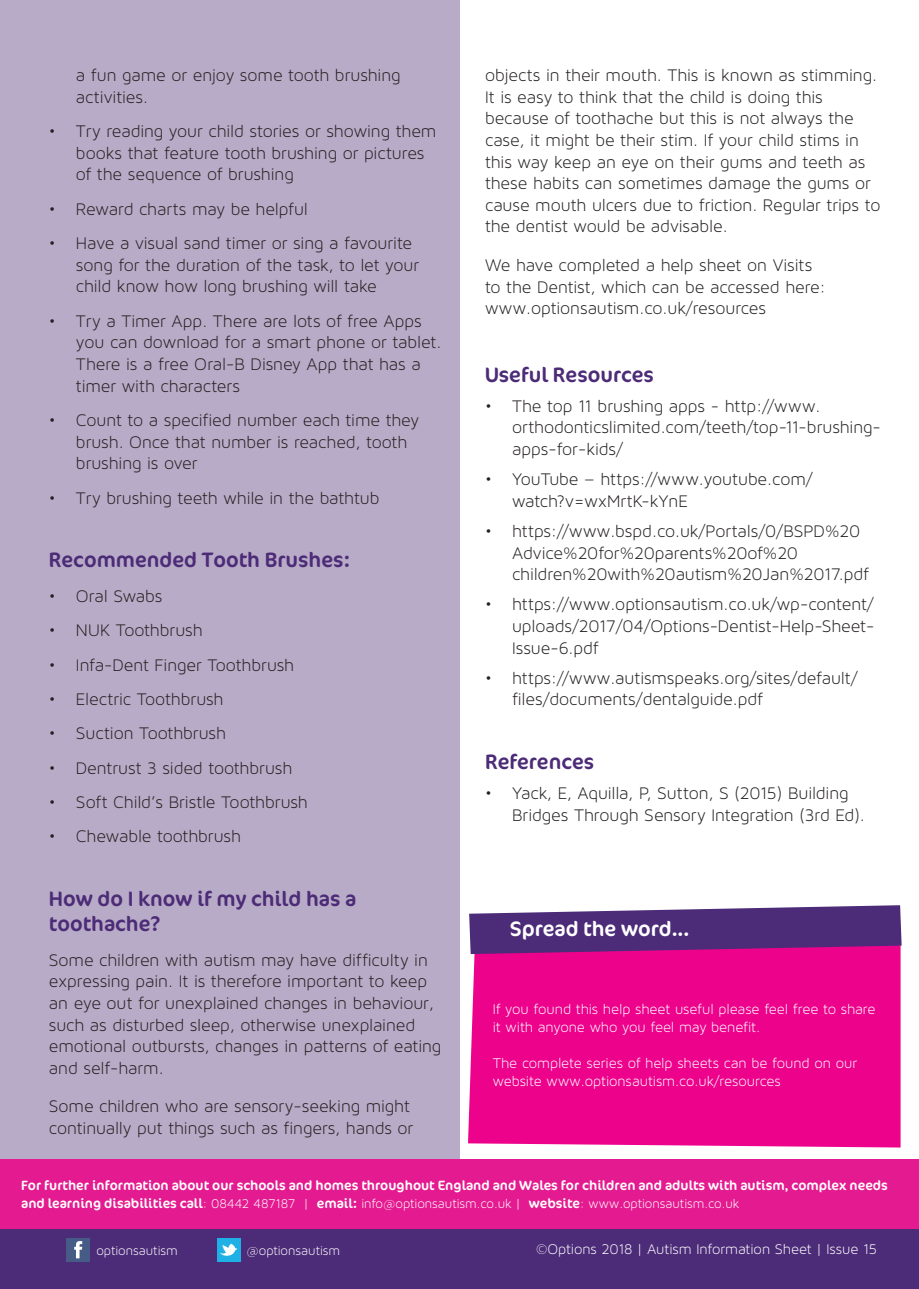
<style>
.page{position:relative;width:919px;height:1289px;background:#fff}
.page>*{position:absolute;margin:0;border:0;box-sizing:border-box;transform-origin:0 0}
.t1{font:21px/25.2px "Cocon";color:#4c2b77}
.t2{font:21px "Cocon";color:#fff}
.t3{font:18px/21.6px "Maven Pro Light 300";letter-spacing:-.005em;color:#231f20}
.t4{font:15px/18px "Maven Pro Light 300";letter-spacing:-.005em;color:#fff}
.t5{font:13.5px/18px "Cocon";color:#fff}
.t6{font:13.5px "Maven Pro Light 300";letter-spacing:-.005em;color:#fff}
.s1{font-family:"Maven Pro Light 300"}
</style>
<div class="page">
<div style="left:0;top:1222px;width:918px;height:66px;background:#4c2b78"></div>
<div style="left:67px;top:1238px;width:23px;height:23px;background:#465c87"></div>
<svg style="left:74px;top:1241px;width:8px;height:17px"></svg>
<div style="left:217px;top:1238px;width:23px;height:23px;background:#1fb0e6"></div>
<svg style="left:220px;top:1243px;width:17px;height:13px"></svg>
<div style="left:0;top:0;width:459px;height:1222px;background:#b8abc7"></div>
<div style="left:0;top:1159px;width:918px;height:69px;background:#e41b90"></div>
<div style="left:468px;top:954px;width:432px;height:193px;background:#ed028c"></div>
<svg style="left:469px;top:905px;width:432px;height:49px;background:#6a3b86"></svg>
<p class="t3" style="left:76px;top:64px;width:326px">a fun game or enjoy some tooth brushing activities.</p>
<p class="t3" style="left:76px;top:120px;width:362px;text-indent:-27px">• Try reading your child stories or showing them books that feature tooth brushing or pictures of the sequence of brushing</p>
<p class="t3" style="left:49px;top:198px;width:260px">• Reward charts may be helpful</p>
<p class="t3" style="left:76px;top:232px;width:345px;text-indent:-27px">• Have a visual sand timer or sing a favourite song for the duration of the task, to let your child know how long brushing will take</p>
<p class="t3" style="left:76px;top:310px;width:367px;text-indent:-27px">• Try a Timer App. There are lots of free Apps you can download for a smart phone or tablet.<br>There is a free Oral-B Disney App that has a timer with characters</p>
<p class="t3" style="left:76px;top:409px;width:345px;text-indent:-27px">• Count to a specified number each time they brush. Once that number is reached, tooth brushing is over</p>
<p class="t3" style="left:49px;top:486px;width:332px">• Try brushing teeth while in the bathtub</p>
<p class="t1" style="left:49px;top:547px;width:303px">Recommended Tooth Brushes:</p>
<p class="t3" style="left:49px;top:585px;width:115px">• Oral Swabs</p>
<p class="t3" style="left:49px;top:619px;width:155px">• NUK Toothbrush</p>
<p class="t3" style="left:49px;top:653px;width:247px">• Infa-Dent Finger Toothbrush</p>
<p class="t3" style="left:49px;top:688px;width:176px">• Electric Toothbrush</p>
<p class="t3" style="left:49px;top:722px;width:178px">• Suction Toothbrush</p>
<p class="t3" style="left:49px;top:756px;width:245px">• Dentrust 3 sided toothbrush</p>
<p class="t3" style="left:49px;top:791px;width:260px">• Soft Child’s Bristle Toothbrush</p>
<p class="t3" style="left:49px;top:825px;width:193px">• Chewable toothbrush</p>
<p class="t1" style="left:49px;top:886px;width:309px">How do I know if my child has a toothache?</p>
<p class="t3" style="left:49px;top:948px;width:394px">Some children with autism may have difficulty in expressing pain. It is therefore important to keep an eye out for unexplained changes in behaviour, such as disturbed sleep, otherwise unexplained emotional outbursts, changes in patterns of eating and self-harm.</p>
<p class="t3" style="left:49px;top:1095px;width:366px">Some children who are sensory-seeking might continually put things such as fingers, hands or</p>
<p class="t3" style="left:485px;top:64px;width:397px">objects in their mouth. This is known as stimming.<br>It is easy to think that the child is doing this because of toothache but this is not always the case, it might be their stim. If your child stims in this way keep an eye on their gums and teeth as these habits can sometimes damage the gums or cause mouth ulcers due to friction. Regular trips to the dentist would be advisable.</p>
<p class="t3" style="left:485px;top:254px;width:342px">We have completed a help sheet on Visits to the Dentist, which can be accessed here: www.optionsautism.co.uk/resources</p>
<p class="t1" style="left:485px;top:362px;width:170px">Useful Resources</p>
<p class="t3" style="left:512px;top:395px;width:370px;text-indent:-27px">• The top 11 brushing apps - http://www. orthodonticslimited.com/teeth/top-11-brushing&shy;apps-for-kids/</p>
<p class="t3" style="left:512px;top:468px;width:302px;text-indent:-27px">• YouTube – https://www.youtube.com/ watch?v=wxMrtK-kYnE</p>
<p class="t3" style="left:512px;top:520px;width:358px;text-indent:-27px">• https://www.bspd.co.uk/Portals/0/BSPD%20<br>Advice%20for%20parents%20of%20 children%20with%20autism%20Jan%2017.pdf</p>
<p class="t3" style="left:512px;top:593px;width:364px;text-align:justify;text-indent:-27px">• https://www.optionsautism.co.uk/wp-content/ uploads/2017/04/Options-Dentist-Help-Sheet-Issue-6.pdf</p>
<p class="t3" style="left:512px;top:666px;width:347px;text-indent:-27px">• https://www.autismspeaks.org/sites/default/ files/documents/dentalguide.pdf</p>
<p class="t1" style="left:485px;top:749px;width:111px">References</p>
<p class="t3" style="left:512px;top:782px;width:354px;text-indent:-27px">• Yack, E, Aquilla, P, Sutton, S (2015) Building<br>Bridges Through Sensory Integration (3rd Ed).</p>
<p class="t2" style="left:509px;top:916px;width:181px">Spread the word...</p>
<p class="t4" style="left:492px;top:1000px;width:384px">If you found this help sheet useful please feel free to share it with anyone who you feel may benefit.</p>
<p class="t4" style="left:492px;top:1054px;width:366px">The complete series of help sheets can be found on our website www.optionsautism.co.uk/resources</p>
<p class="t5" style="left:21px;top:1176px;width:868px">For further information about our schools and homes throughout England and Wales for children and adults with autism, complex needs and learning disabilities call<span class="s1">: 08442 487187 |</span> email: <span class="s1">info@optionsautism.co.uk |</span> website<span class="s1">: www.optionsautism.co.uk</span></p>
<p class="t6" style="left:96px;top:1243px;width:83px">optionsautism</p>
<p class="t6" style="left:246px;top:1243px;width:95px">@optionsautism</p>
<p class="t4" style="left:536px;top:1240px;width:342px">©Options 2018 | Autism Information Sheet | Issue 15</p>
</div>
